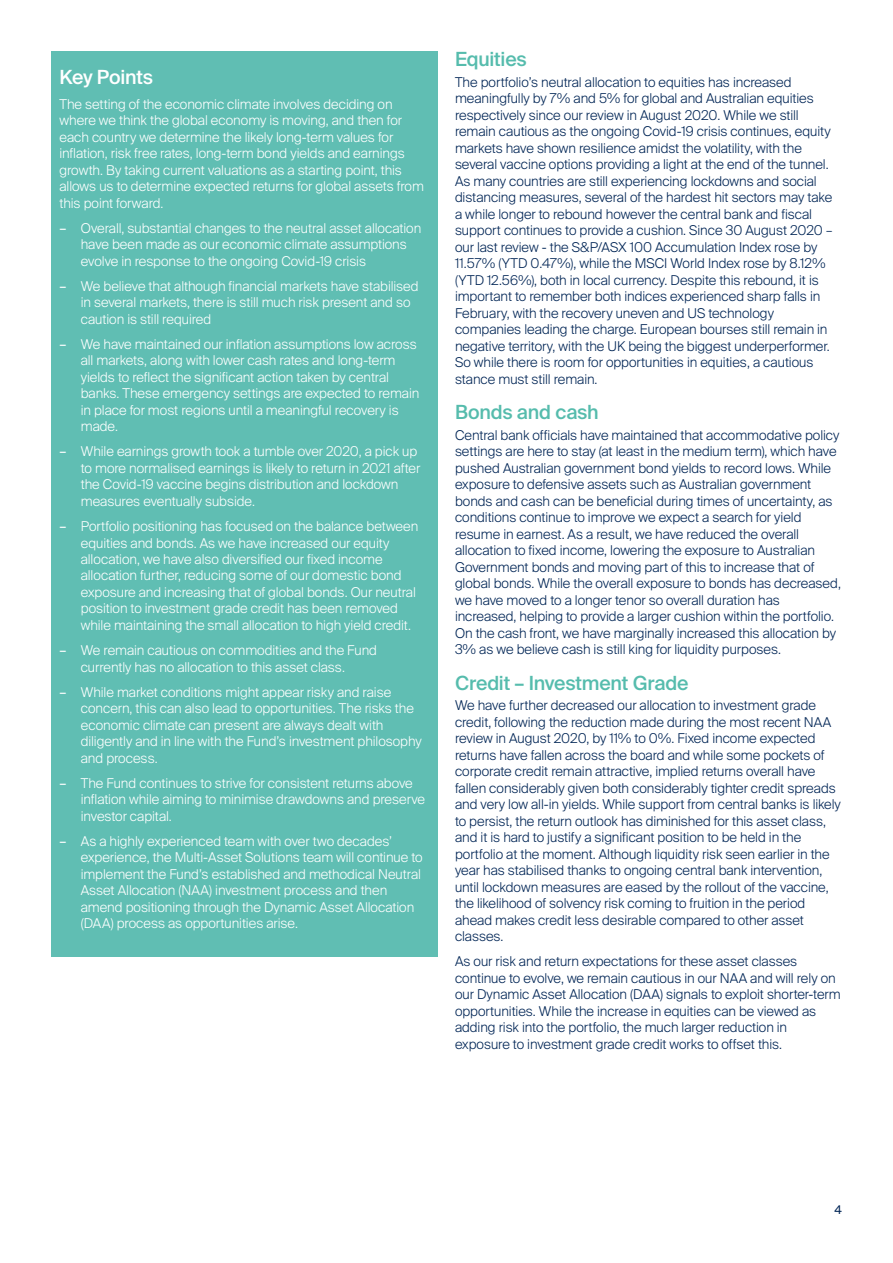
<style>
.page{position:relative;width:893px;height:1263px;background:#fff}
.page>*{position:absolute;margin:0;border:0;box-sizing:border-box;transform-origin:0 0}
.t1{font:500 19.5px "Suisse Intl";letter-spacing:-.01em;color:#56bcad}
.t2{font:500 19.5px "Suisse Intl";letter-spacing:-.015em;color:#fff}
.t3{font:300 13.5px/16.5px "Suisse Intl";letter-spacing:-.005em;color:#002555}
.t4{font:300 13.5px/16.5px "Suisse Intl";color:#fff}
.t5{font:12px "Suisse Intl";color:#002555}
.s1{font-weight:400}
</style>
<div class="page">
<div style="left:51px;top:51px;width:387px;height:906px;background:#60beb3"></div>
<h1 class="t2" style="left:60px;top:66px;width:95px">Key Points</h1>
<p class="t4" style="left:60px;top:96px;width:366px">The setting of the economic climate involves deciding on where we think the global economy is moving, and then for each country we determine the likely long-term values for inflation, risk free rates, long-term bond yields and earnings growth. By taking current valuations as a starting point, this allows us to determine expected returns for global assets from this point forward.</p>
<p class="t4" style="left:81px;top:220px;width:342px;text-indent:-21px"><span class="s1">–</span> Overall, substantial changes to the neutral asset allocation have been made as our economic climate assumptions evolve in response to the ongoing Covid-19 crisis</p>
<p class="t4" style="left:81px;top:278px;width:339px;text-indent:-21px"><span class="s1">–</span> We believe that although financial markets have stabilised in several markets, there is still much risk present and so caution is still required</p>
<p class="t4" style="left:81px;top:336px;width:340px;text-indent:-21px"><span class="s1">–</span> We have maintained our inflation assumptions low across all markets, along with lower cash rates and long-term yields to reflect the significant action taken by central banks. These emergency settings are expected to remain in place for most regions until a meaningful recovery is made.</p>
<p class="t4" style="left:81px;top:444px;width:341px;text-indent:-21px"><span class="s1">–</span> While earnings growth took a tumble over 2020, a pick up to more normalised earnings is likely to return in 2021 after the Covid-19 vaccine begins distribution and lockdown measures eventually subside.</p>
<p class="t4" style="left:81px;top:518px;width:339px;text-indent:-21px"><span class="s1">–</span> Portfolio positioning has focused on the balance between equities and bonds. As we have increased our equity allocation, we have also diversified our fixed income allocation further, reducing some of our domestic bond exposure and increasing that of global bonds. Our neutral position to investment grade credit has been removed while maintaining the small allocation to high yield credit.</p>
<p class="t4" style="left:81px;top:642px;width:298px;text-indent:-21px"><span class="s1">–</span> We remain cautious on commodities and the Fund currently has no allocation to this asset class.</p>
<p class="t4" style="left:81px;top:684px;width:342px;text-indent:-21px"><span class="s1">–</span> While market conditions might appear risky and raise concern, this can also lead to opportunities. The risks the economic climate can present are always dealt with diligently and in line with the Fund’s investment philosophy and process.</p>
<p class="t4" style="left:81px;top:774px;width:346px;text-indent:-21px"><span class="s1">–</span> The Fund continues to strive for consistent returns above inflation while aiming to minimise drawdowns and preserve investor capital.</p>
<p class="t4" style="left:81px;top:832px;width:343px;text-indent:-21px"><span class="s1">–</span> As a highly experienced team with over two decades’ experience, the Multi-Asset Solutions team will continue to implement the Fund’s established and methodical Neutral Asset Allocation (NAA) investment process and then amend positioning through the Dynamic Asset Allocation (DAA) process as opportunities arise.</p>
<h1 class="t1" style="left:455px;top:48px;width:73px">Equities</h1>
<p class="t3" style="left:455px;top:74px;width:379px">The portfolio’s neutral allocation to equities has increased meaningfully by 7% and 5% for global and Australian equities respectively since our review in August 2020. While we still remain cautious as the ongoing Covid-19 crisis continues, equity markets have shown resilience amidst the volatility, with the several vaccine options providing a light at the end of the tunnel.<br>As many countries are still experiencing lockdowns and social distancing measures, several of the hardest hit sectors may take a while longer to rebound however the central bank and fiscal support continues to provide a cushion. Since 30 August 2020 – our last review - the S&amp;P/ASX 100 Accumulation Index rose by 11.57% (YTD 0.47%), while the MSCI World Index rose by 8.12% (YTD 12.56%), both in local currency. Despite this rebound, it is important to remember both indices experienced sharp falls in February, with the recovery uneven and US technology companies leading the charge. European bourses still remain in negative territory, with the UK being the biggest underperformer.<br>So while there is room for opportunities in equities, a cautious stance must still remain.</p>
<h1 class="t1" style="left:455px;top:401px;width:145px">Bonds and cash</h1>
<p class="t3" style="left:455px;top:427px;width:387px">Central bank officials have maintained that accommodative policy settings are here to stay (at least in the medium term), which have pushed Australian government bond yields to record lows. While exposure to defensive assets such as Australian government bonds and cash can be beneficial during times of uncertainty, as conditions continue to improve we expect a search for yield resume in earnest. As a result, we have reduced the overall allocation to fixed income, lowering the exposure to Australian Government bonds and moving part of this to increase that of global bonds. While the overall exposure to bonds has decreased, we have moved to a longer tenor so overall duration has increased, helping to provide a larger cushion within the portfolio.<br>On the cash front, we have marginally increased this allocation by 3% as we believe cash is still king for liquidity purposes.</p>
<h1 class="t1" style="left:455px;top:671px;width:235px">Credit – Investment Grade</h1>
<p class="t3" style="left:455px;top:697px;width:387px">We have further decreased our allocation to investment grade credit, following the reduction made during the most recent NAA review in August 2020, by 11% to 0%. Fixed income expected returns have fallen across the board and while some pockets of corporate credit remain attractive, implied returns overall have fallen considerably given both considerably tighter credit spreads and very low all-in yields. While support from central banks is likely to persist, the return outlook has diminished for this asset class, and it is hard to justify a significant position to be held in the portfolio at the moment. Although liquidity risk seen earlier in the year has stabilised thanks to ongoing central bank intervention, until lockdown measures are eased by the rollout of the vaccine, the likelihood of solvency risk coming to fruition in the period ahead makes credit less desirable compared to other asset classes.</p>
<p class="t3" style="left:455px;top:953px;width:387px">As our risk and return expectations for these asset classes continue to evolve, we remain cautious in our NAA and will rely on our Dynamic Asset Allocation (DAA) signals to exploit shorter-term opportunities. While the increase in equities can be viewed as adding risk into the portfolio, the much larger reduction in exposure to investment grade credit works to offset this.</p>
<p class="t5" style="left:834px;top:1203px;width:9px">4</p>
</div>
